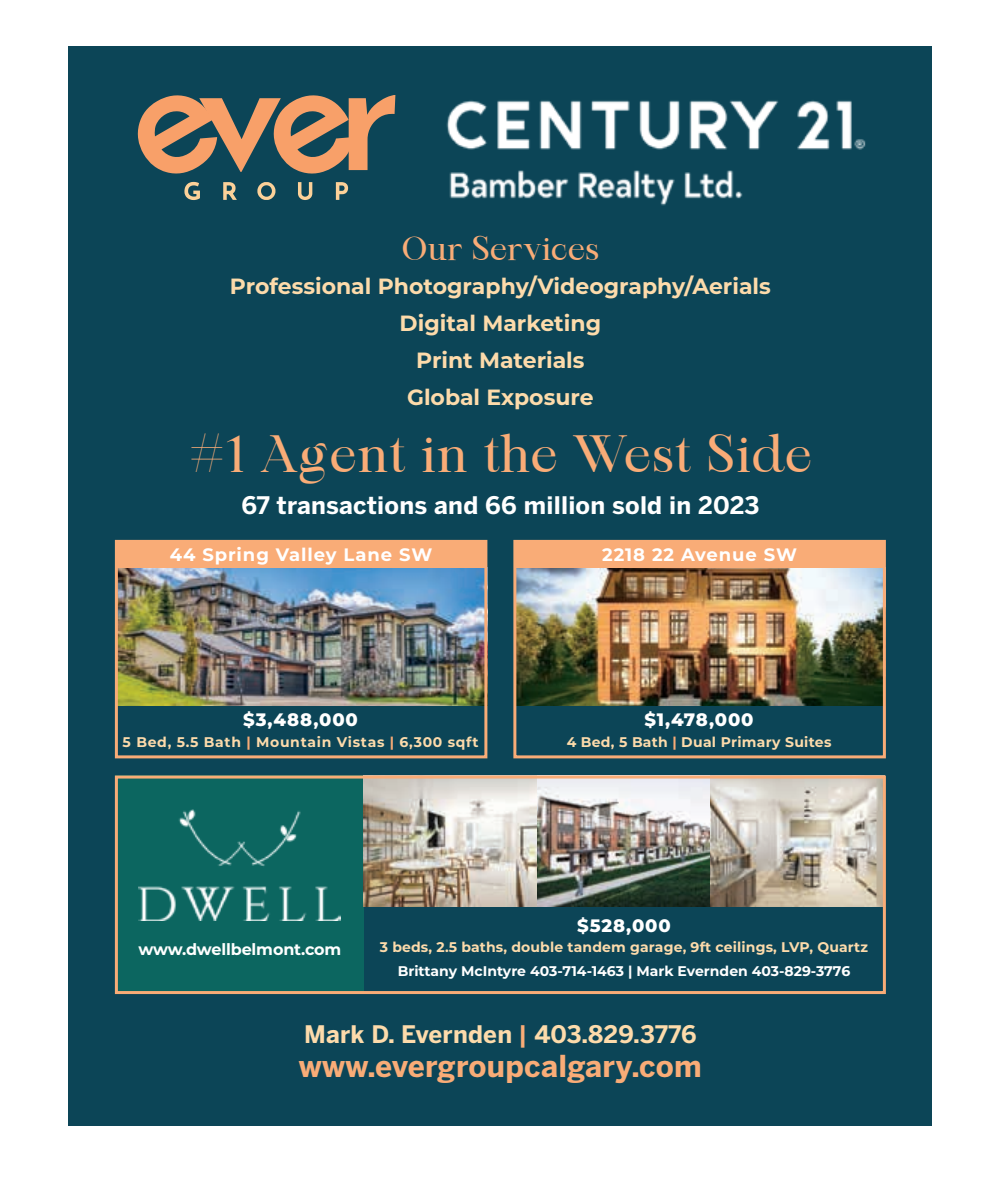
<style>
.page{position:relative;width:990px;height:1188px;background:#fff}
.page>*{position:absolute;margin:0;border:0;box-sizing:border-box;transform-origin:0 0}
.t1{font:50px "Maharlika";letter-spacing:.02em;color:#f9ac77}
.t2{font:32px "Maharlika";color:#f9ac77}
.t3{font:700 30px "Benton Sans";letter-spacing:.01em;color:#f9ac77}
.t4{font:700 24px "Benton Sans";letter-spacing:.01em;color:#fff}
.t5{font:700 24px "Benton Sans";letter-spacing:.01em;color:#fddbab}
.t6{font:700 22px/37px "Montserrat";color:#fddbab;text-align:center}
.t7{font:700 18px "Montserrat";letter-spacing:.05em;color:#fff}
.t8{font:800 18px "Montserrat";letter-spacing:.05em;color:#fff}
.t9{font:700 16px "Montserrat";letter-spacing:-.01em;color:#fff}
.t10{font:700 14px "Montserrat";letter-spacing:.015em;color:#fddbab}
.t11{font:700 14px "Montserrat";color:#fff}
.t12{font:700 14px "Montserrat";letter-spacing:.05em;color:#fddbab}
.s1{color:#f9ac77}
.s2{font-family:"Montserrat";color:#f9ac77}
</style>
<div class="page">
<div style="left:68px;top:46px;width:864px;height:1080px;background:#0c4557"></div>
<svg style="left:138px;top:95px;width:257px;height:79px"></svg>
<svg style="left:184px;top:182px;width:16px;height:18px"></svg>
<svg style="left:223px;top:182px;width:14px;height:18px"></svg>
<svg style="left:257px;top:182px;width:19px;height:18px"></svg>
<svg style="left:298px;top:182px;width:14px;height:18px"></svg>
<svg style="left:336px;top:182px;width:12px;height:18px"></svg>
<img style="left:446px;top:100px;width:420px;height:106px">
<img style="left:119px;top:567px;width:364px;height:138px">
<img style="left:517px;top:567px;width:365px;height:138px">
<div style="left:116px;top:542px;width:370px;height:25px;background:#f9ac77"></div>
<div style="left:515px;top:542px;width:370px;height:25px;background:#f9ac77"></div>
<div style="left:115px;top:540px;width:372px;height:218px;border:3px solid #f9ac77"></div>
<div style="left:513px;top:540px;width:373px;height:218px;border:3px solid #f9ac77"></div>
<div style="left:115px;top:776px;width:249px;height:218px;background:#0c6660"></div>
<img style="left:139px;top:809px;width:202px;height:112px">
<img style="left:364px;top:780px;width:518px;height:127px">
<div style="left:115px;top:776px;width:771px;height:218px;border:3px solid #f9ac77"></div>
<h2 class="t2" style="left:402px;top:227px;width:199px">Our Services</h2>
<p class="t6" style="left:230px;top:267px;width:542px">Professional Photography/Videography/Aerials<br>Digital Marketing<br>Print Materials<br>Global Exposure</p>
<h1 class="t1" style="left:189px;top:421px;width:624px">#1 Agent in the West Side</h1>
<p class="t4" style="left:241px;top:491px;width:520px">67 transactions and 66 million sold in 2023</p>
<p class="t7" style="left:170px;top:541px;width:264px">44 Spring Valley Lane SW</p>
<p class="t7" style="left:602px;top:541px;width:196px">2218 22 Avenue SW</p>
<p class="t8" style="left:243px;top:706px;width:116px">$3,488,000</p>
<p class="t12" style="left:123px;top:732px;width:357px">5 Bed, 5.5 Bath <span class="s1">|</span> Mountain Vistas <span class="s1">|</span> 6,300 sqft</p>
<p class="t8" style="left:645px;top:706px;width:111px">$1,478,000</p>
<p class="t10" style="left:567px;top:732px;width:266px">4 Bed, 5 Bath <span class="s1">|</span> Dual Primary Suites</p>
<p class="t9" style="left:139px;top:938px;width:204px">www.dwellbelmont.com</p>
<p class="t8" style="left:577px;top:913px;width:95px">$528,000</p>
<p class="t10" style="left:380px;top:937px;width:490px">3 beds, 2.5 baths, double tandem garage, 9ft ceilings, LVP, Quartz</p>
<p class="t11" style="left:398px;top:961px;width:454px">Brittany McIntyre 403-714-1463 | Mark Evernden 403-829-3776</p>
<p class="t5" style="left:304px;top:1020px;width:394px">Mark D. Evernden <span class="s2">|</span> 403.829.3776</p>
<h3 class="t3" style="left:299px;top:1049px;width:404px">www.evergroupcalgary.com</h3>
</div>
